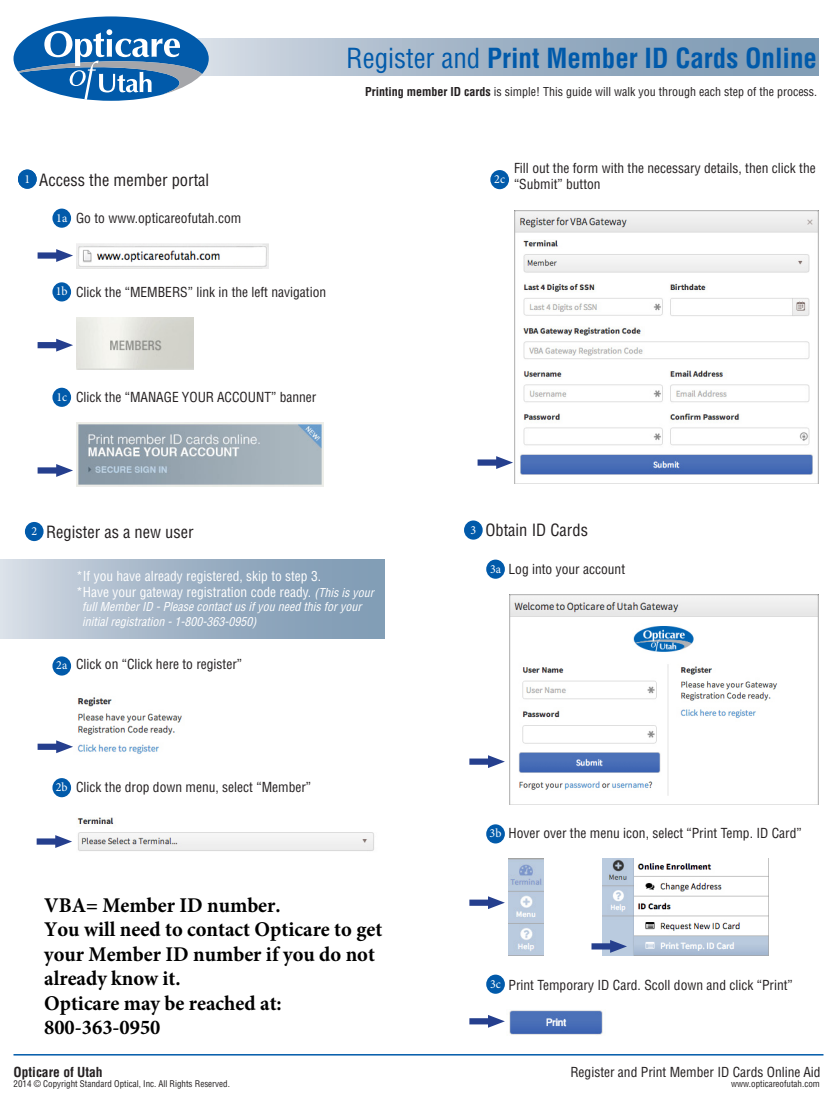
<style>
.page{position:relative;width:837px;height:1107px;background:#fff}
.page>*{position:absolute;margin:0;border:0;box-sizing:border-box;transform-origin:0 0}
.t1{font:700 condensed 27px "Helvetica";color:#015aaa}
.t2{font:700 21px/24.6px "Minion Pro";color:#000}
.t3{font:condensed 16.5px "Helvetica";color:#231f20}
.t4{font:condensed 13.5px/16.2px "Helvetica";color:#231f20}
.t5{font:condensed 13.5px "Helvetica";color:#fff}
.t6{font:700 condensed 13.5px "Helvetica";color:#231f20}
.t7{font:12.3px "Minion Pro";color:#fff}
.t8{font:italic condensed 12px/14.4px "Helvetica";color:#fff}
.t9{font:condensed 12px "Helvetica";color:#231f20}
.t10{font:condensed 9px "Helvetica";color:#231f20}
.s1{font-weight:400}
.s2{font-weight:700}
.s3{font-style:italic;font-size:12px}
</style>
<div class="page">
<div style="left:25px;top:522px;width:19px;height:19px;background:#015aaa;border-radius:50%"></div>
<div style="left:0;top:560px;width:384px;height:78px;background:linear-gradient(to right,#cfd7e1,#7694af)"></div>
<div style="left:52px;top:656px;width:19px;height:20px;background:#015aaa;border-radius:50%"></div>
<img style="left:77px;top:697px;width:105px;height:57px">
<svg style="left:38px;top:740px;width:35px;height:13px"></svg>
<div style="left:52px;top:778px;width:19px;height:19px;background:#015aaa;border-radius:50%"></div>
<img style="left:77px;top:817px;width:297px;height:34px">
<svg style="left:37px;top:835px;width:35px;height:13px"></svg>
<img style="left:514px;top:210px;width:305px;height:274px">
<div style="left:490px;top:170px;width:19px;height:19px;background:#015aaa;border-radius:50%"></div>
<svg style="left:478px;top:456px;width:35px;height:13px"></svg>
<div style="left:464px;top:521px;width:19px;height:19px;background:#015aaa;border-radius:50%"></div>
<img style="left:510px;top:594px;width:309px;height:211px">
<div style="left:486px;top:560px;width:19px;height:19px;background:#015aaa;border-radius:50%"></div>
<svg style="left:469px;top:755px;width:36px;height:13px"></svg>
<div style="left:486px;top:824px;width:19px;height:19px;background:#015aaa;border-radius:50%"></div>
<svg style="left:469px;top:896px;width:36px;height:13px"></svg>
<img style="left:509px;top:858px;width:35px;height:98px">
<img style="left:603px;top:858px;width:166px;height:98px">
<svg style="left:592px;top:940px;width:35px;height:13px"></svg>
<div style="left:486px;top:975px;width:19px;height:19px;background:#015aaa;border-radius:50%"></div>
<svg style="left:469px;top:1015px;width:36px;height:13px"></svg>
<img style="left:509px;top:1010px;width:94px;height:25px">
<div style="left:18px;top:170px;width:19px;height:19px;background:#015aaa;border-radius:50%"></div>
<img style="left:76px;top:244px;width:192px;height:25px">
<div style="left:52px;top:209px;width:19px;height:19px;background:#015aaa;border-radius:50%"></div>
<svg style="left:38px;top:249px;width:35px;height:13px"></svg>
<svg style="left:38px;top:339px;width:35px;height:13px"></svg>
<div style="left:52px;top:282px;width:19px;height:19px;background:#015aaa;border-radius:50%"></div>
<img style="left:76px;top:318px;width:117px;height:51px">
<svg style="left:38px;top:464px;width:35px;height:13px"></svg>
<div style="left:52px;top:388px;width:19px;height:19px;background:#015aaa;border-radius:50%"></div>
<img style="left:76px;top:422px;width:247px;height:65px">
<svg style="left:209px;top:39px;width:610px;height:37px;background:#a1b4c6"></svg>
<hr style="left:14px;top:1054px;width:810px;height:2px;background:#015aaa">
<svg style="left:14px;top:16px;width:195px;height:85px"></svg>
<p class="t1" style="left:346px;top:41px;width:472px"><span class="s1">Register and</span> Print Member ID Cards Online</p>
<p class="t7" style="left:24px;top:171px;width:7px">1</p>
<p class="t3" style="left:39px;top:169px;width:171px">Access the member portal</p>
<p class="t7" style="left:56px;top:209px;width:13px">1a</p>
<p class="t4" style="left:76px;top:210px;width:167px">Go to www.opticareofutah.com</p>
<p class="t7" style="left:56px;top:283px;width:13px">1b</p>
<p class="t4" style="left:76px;top:283px;width:252px">Click the “MEMBERS” link in the left navigation</p>
<p class="t7" style="left:56px;top:388px;width:12px">1c</p>
<p class="t4" style="left:76px;top:389px;width:242px">Click the “MANAGE YOUR ACCOUNT” banner</p>
<p class="t9" style="left:365px;top:84px;width:454px"><span class="s2">Printing member ID cards</span> is simple! This guide will walk you through each step of the process.</p>
<p class="t7" style="left:494px;top:171px;width:12px">2c</p>
<p class="t4" style="left:514px;top:160px;width:303px">Fill out the form with the necessary details, then click the “Submit” button</p>
<p class="t7" style="left:31px;top:523px;width:7px">2</p>
<p class="t3" style="left:46px;top:522px;width:149px">Register as a new user</p>
<p class="t5" style="left:76px;top:567px;width:247px">*If you have already registered, skip to step 3.</p>
<p class="t5" style="left:76px;top:584px;width:299px">*Have your gateway registration code ready. <span class="s3">(This is your</span></p>
<p class="t8" style="left:82px;top:600px;width:281px">full Member ID - Please contact us if you need this for your initial registration - 1-800-363-0950)</p>
<p class="t7" style="left:56px;top:657px;width:13px">2a</p>
<p class="t4" style="left:76px;top:656px;width:168px">Click on “Click here to register”</p>
<p class="t7" style="left:56px;top:779px;width:13px">2b</p>
<p class="t4" style="left:76px;top:779px;width:237px">Click the drop down menu, select “Member”</p>
<h2 class="t2" style="left:44px;top:892px;width:340px">VBA= Member ID number.<br>You will need to contact Opticare to get your Member ID number if you do not already know it.<br>Opticare may be reached at:<br>800-363-0950</h2>
<p class="t7" style="left:470px;top:522px;width:7px">3</p>
<p class="t3" style="left:485px;top:520px;width:104px">Obtain ID Cards</p>
<p class="t7" style="left:490px;top:560px;width:13px">3a</p>
<p class="t4" style="left:509px;top:561px;width:118px">Log into your account</p>
<p class="t7" style="left:490px;top:825px;width:13px">3b</p>
<p class="t4" style="left:509px;top:825px;width:295px">Hover over the menu icon, select “Print Temp. ID Card”</p>
<p class="t7" style="left:490px;top:975px;width:12px">3c</p>
<p class="t4" style="left:509px;top:977px;width:286px">Print Temporary ID Card. Scoll down and click “Print”</p>
<p class="t6" style="left:14px;top:1063px;width:91px">Opticare of Utah</p>
<p class="t4" style="left:570px;top:1064px;width:252px">Register and Print Member ID Cards Online Aid</p>
<p class="t10" style="left:14px;top:1078px;width:218px">2014 © Copyright Standard Optical, Inc. All Rights Reserved.</p>
<p class="t10" style="left:731px;top:1078px;width:90px">www.opticareofutah.com</p>
</div>
